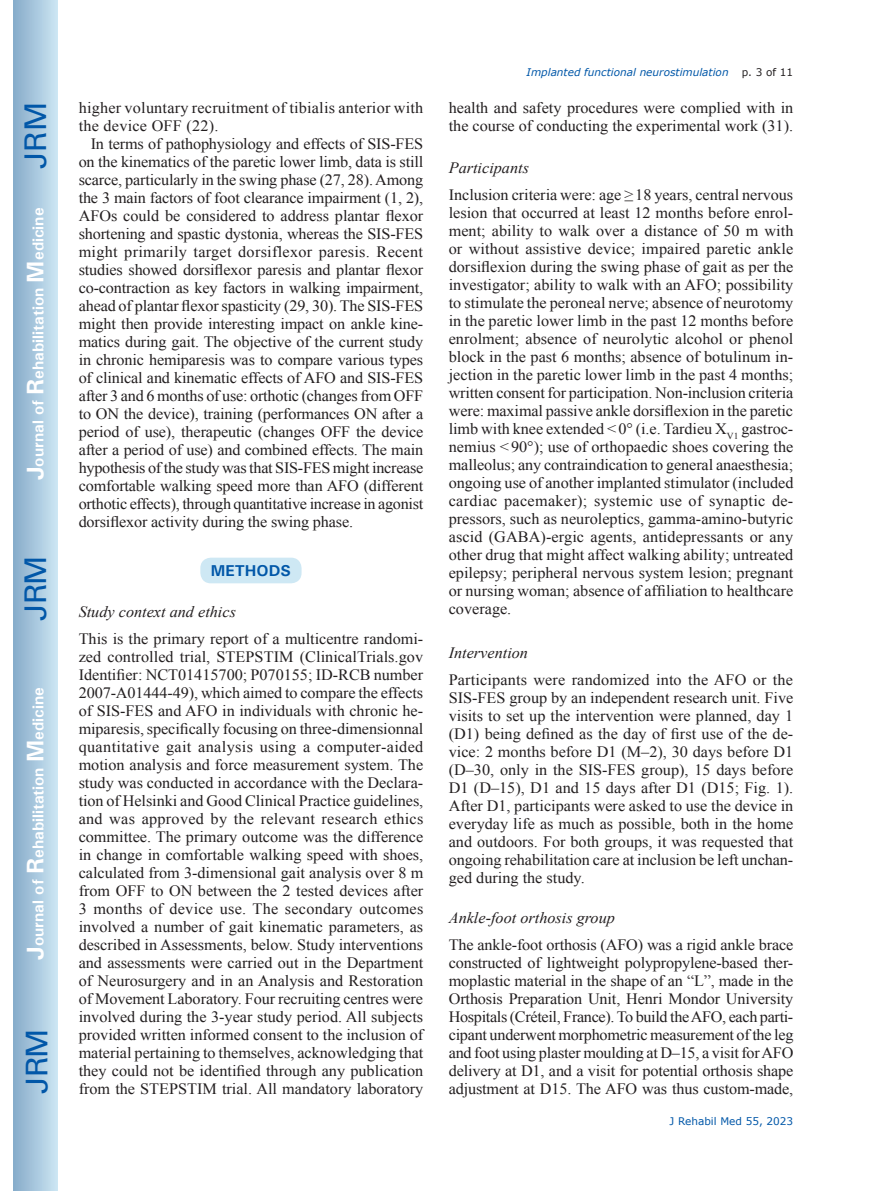
<style>
.page{position:relative;width:872px;height:1191px;background:#fff}
.page>*{position:absolute;margin:0;border:0;box-sizing:border-box;transform-origin:0 0}
.t1{font:30px "Univers";letter-spacing:-.03em;color:#0157a8}
.Tx{font:15.75px/18px "Times New Roman";color:#231f20;text-align:justify}
.Txi{font:15.75px/18px "Times New Roman";letter-spacing:.01em;color:#231f20}
.t2{font:italic 15.75px "Times New Roman";color:#231f20}
.t3{font:700 15.75px "Univers";color:#fff}
.H1{font:700 15.75px "Univers";color:#0157a8}
.t4{font:italic 10.5px "Verdana";color:#0157a8}
.t5{font:10.5px "Verdana";color:#0157a8}
.t6{font:10.5px "Verdana";color:#231f20}
.s1{font-size:24px}
</style>
<div class="page">
<div style="left:14px;top:0;width:43px;height:1191px;background:linear-gradient(to right,#88acca,#cbe5f2)"></div>
<div style="left:200px;top:557px;width:101px;height:26px;background:#cee8f4;border-radius:10px"></div>
<h1 class="t1" style="left:18px;top:169px;width:68px;rotate:-90deg">JRM</h1>
<p class="t3" style="left:28px;top:480px;width:274px;rotate:-90deg"><span class="s1">J</span>ournal of <span class="s1">R</span>ehabilitation <span class="s1">M</span>edicine</p>
<h1 class="t1" style="left:18px;top:620px;width:67px;rotate:-90deg">JRM</h1>
<p class="t3" style="left:28px;top:959px;width:274px;rotate:-90deg"><span class="s1">J</span>ournal of <span class="s1">R</span>ehabilitation <span class="s1">M</span>edicine</p>
<h1 class="t1" style="left:19px;top:1093px;width:67px;rotate:-90deg">JRM</h1>
<p class="Txi" style="left:79px;top:98px;width:346px">higher voluntary recruitment of tibialis anterior with the device OFF (22).</p>
<p class="Txi" style="left:79px;top:134px;width:346px;text-align:justify;text-indent:12px">In terms of pathophysiology and effects of SIS-FES on the kinematics of the paretic lower limb, data is still scarce, particularly in the swing phase (27, 28). Among the 3 main factors of foot clearance impairment (1, 2), AFOs could be considered to address plantar flexor shortening and spastic dystonia, whereas the SIS-FES might primarily target dorsiflexor paresis. Recent studies showed dorsiflexor paresis and plantar flexor co-contraction as key factors in walking impairment, ahead of plantar flexor spasticity (29, 30). The SIS-FES might then provide interesting impact on ankle kine&shy;matics during gait. The objective of the current study in chronic hemiparesis was to compare various types of clinical and kinematic effects of AFO and SIS-FES after 3 and 6 months of use: orthotic (changes from OFF to ON the device), training (performances ON after a period of use), therapeutic (changes OFF the device after a period of use) and combined effects. The main hypothesis of the study was that SIS-FES might increase comfortable walking speed more than AFO (different orthotic effects), through quantitative increase in agonist dorsiflexor activity during the swing phase.</p>
<p class="H1" style="left:211px;top:560px;width:82px">METHODS</p>
<h2 class="t2" style="left:79px;top:600px;width:159px">Study context and ethics</h2>
<p class="Tx" style="left:79px;top:629px;width:346px">This is the primary report of a multicentre randomi&shy;zed controlled trial, STEPSTIM (ClinicalTrials.gov Identifier: NCT01415700; P070155; ID-RCB number 2007-A01444-49), which aimed to compare the effects of SIS-FES and AFO in individuals with chronic he&shy;miparesis, specifically focusing on three-dimensionnal quantitative gait analysis using a computer-aided motion analysis and force measurement system. The study was conducted in accordance with the Declara&shy;tion of Helsinki and Good Clinical Practice guidelines, and was approved by the relevant research ethics committee. The primary outcome was the difference in change in comfortable walking speed with shoes, calculated from 3-dimensional gait analysis over 8 m from OFF to ON between the 2 tested devices after 3 months of device use. The secondary outcomes involved a number of gait kinematic parameters, as described in Assessments, below. Study interventions and assessments were carried out in the Department of Neurosurgery and in an Analysis and Restoration of Movement Laboratory. Four recruiting centres were involved during the 3-year study period. All subjects provided written informed consent to the inclusion of material pertaining to themselves, acknowledging that they could not be identified through any publication from the STEPSTIM trial. All mandatory laboratory</p>
<p class="t4" style="left:526px;top:65px;width:203px">Implanted functional neurostimulation</p>
<p class="t6" style="left:742px;top:65px;width:53px">p. 3 of 11</p>
<p class="Tx" style="left:449px;top:98px;width:346px">health and safety procedures were complied with in the course of conducting the experimental work (31).</p>
<h2 class="t2" style="left:449px;top:157px;width:82px">Participants</h2>
<p class="Tx" style="left:449px;top:185px;width:346px">Inclusion criteria were: age ≥18 years, central nervous lesion that occurred at least 12 months before enrol&shy;ment; ability to walk over a distance of 50 m with or without assistive device; impaired paretic ankle dorsiflexion during the swing phase of gait as per the investigator; ability to walk with an AFO; possibility to stimulate the peroneal nerve; absence of neurotomy in the paretic lower limb in the past 12 months before enrolment; absence of neurolytic alcohol or phenol block in the past 6 months; absence of botulinum in&shy;jection in the paretic lower limb in the past 4 months; written consent for participation. Non-inclusion criteria were: maximal passive ankle dorsiflexion in the paretic limb with knee extended &lt;0° (i.e. Tardieu X<sub>V1</sub> gastroc&shy;nemius &lt;90°); use of orthopaedic shoes covering the malleolus; any contraindication to general anaesthesia; ongoing use of another implanted stimulator (included cardiac pacemaker); systemic use of synaptic de&shy;pressors, such as neuroleptics, gamma-amino-butyric ascid (GABA)-ergic agents, antidepressants or any other drug that might affect walking ability; untreated epilepsy; peripheral nervous system lesion; pregnant or nursing woman; absence of affiliation to healthcare coverage.</p>
<h2 class="t2" style="left:449px;top:641px;width:81px">Intervention</h2>
<p class="Tx" style="left:449px;top:670px;width:346px">Participants were randomized into the AFO or the SIS-FES group by an independent research unit. Five visits to set up the intervention were planned, day 1 (D1) being defined as the day of first use of the de&shy;vice: 2 months before D1 (M–2), 30 days before D1 (D–30, only in the SIS-FES group), 15 days before D1 (D–15), D1 and 15 days after D1 (D15; Fig. 1).<br>After D1, participants were asked to use the device in everyday life as much as possible, both in the home and outdoors. For both groups, it was requested that ongoing rehabilitation care at inclusion be left unchan&shy;ged during the study.</p>
<h2 class="t2" style="left:449px;top:907px;width:168px">Ankle-foot orthosis group</h2>
<p class="Tx" style="left:449px;top:935px;width:346px">The ankle-foot orthosis (AFO) was a rigid ankle brace constructed of lightweight polypropylene-based ther&shy;moplastic material in the shape of an “L”, made in the Orthosis Preparation Unit, Henri Mondor University Hospitals (Créteil, France). To build the AFO, each parti&shy;cipant underwent morphometric measurement of the leg and foot using plaster moulding at D–15, a visit for AFO delivery at D1, and a visit for potential orthosis shape adjustment at D15. The AFO was thus custom-made,</p>
<p class="t5" style="left:669px;top:1114px;width:125px">J Rehabil Med 55, 2023</p>
</div>
